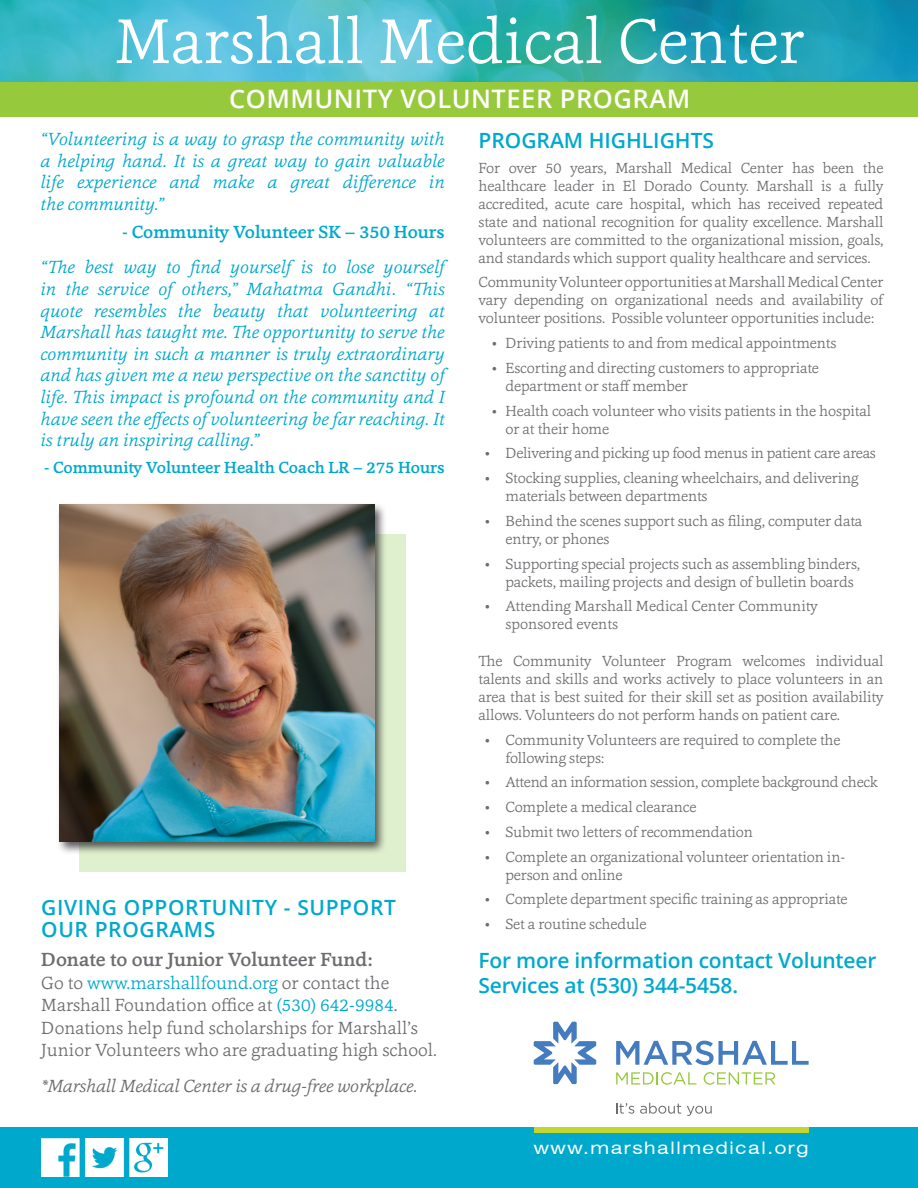
<style>
.page{position:relative;width:918px;height:1188px;background:#fff}
.page>*{position:absolute;margin:0;border:0;box-sizing:border-box;transform-origin:0 0}
.t1{font:300 64.5px "Cassia";color:#fff}
.t2{font:600 25.5px "Open Sans";letter-spacing:.02em;color:#fff}
.Subhead{font:600 21px/25.2px "Open Sans";letter-spacing:-.01em;color:#00a9cc}
.Subhead-2{font:600 21px/22.5px "Open Sans";letter-spacing:.03em;color:#00a9cc}
.Body_Text{font:600 21px "Open Sans";color:#00a9cc}
.Subhead-3{font:500 19.5px "Cassia";color:#6c6d70}
.Body_Text-2{font:italic 300 18px/21.6px "Cassia";color:#00a9cc;text-align:justify}
.Subhead-4{font:300 18px/22.5px "Cassia";color:#6c6d70}
.Subhead-5{font:italic 300 18px "Cassia";letter-spacing:-.01em;color:#6c6d70}
.Body_Text-3{font:500 18px "Cassia";color:#00a9cc}
.t3{font:expanded 17.25px "Swiss 721 BT";letter-spacing:.095em;color:#fff}
.Body_Text-4{font:500 16.5px "Cassia";color:#00a9cc}
.Subhead-6{font:300 15px/18px "Cassia";letter-spacing:-.01em;color:#6c6d70}
.s1{color:#00a9cc}
</style>
<div class="page">
<svg style="left:0;top:0;width:918px;height:82px;background:#39b1c1"></svg>
<div style="left:0;top:82px;width:918px;height:35px;background:#97c93c"></div>
<div style="left:0;top:1128px;width:918px;height:60px;background:#00a9cc"></div>
<svg style="left:616px;top:1072px;width:80px;height:13px"></svg>
<svg style="left:704px;top:1072px;width:71px;height:13px"></svg>
<svg style="left:616px;top:1041px;width:193px;height:24px"></svg>
<svg style="left:616px;top:1103px;width:18px;height:11px"></svg>
<svg style="left:640px;top:1103px;width:41px;height:11px"></svg>
<svg style="left:687px;top:1106px;width:25px;height:10px"></svg>
<svg style="left:534px;top:1022px;width:62px;height:62px"></svg>
<div style="left:79px;top:534px;width:327px;height:337px;background:#dff0cf"></div>
<div style="left:56px;top:502px;width:331px;height:354px;background:#231f20;opacity:.75"></div>
<img style="left:59px;top:504px;width:315px;height:338px">
<img style="left:41px;top:1138px;width:126px;height:39px">
<div style="left:534px;top:1128px;width:275px;height:5px;background:#c1d72f"></div>
<p class="t1" style="left:115px;top:-2px;width:692px">Marshall Medical Center</p>
<p class="t2" style="left:229px;top:81px;width:463px">COMMUNITY VOLUNTEER PROGRAM</p>
<p class="Body_Text-2" style="left:40px;top:128px;width:406px">“Volunteering is a way to grasp the community with a helping hand. It is a great way to gain valuable life experience and make a great difference in the community.”</p>
<p class="Body_Text-3" style="left:122px;top:220px;width:324px">- Community Volunteer SK – 350 Hours</p>
<p class="Body_Text-2" style="left:40px;top:256px;width:406px">“The best way to find yourself is to lose yourself in the service of others,” Mahatma Gandhi. “This quote resembles the beauty that volunteering at Marshall has taught me. The opportunity to serve the community in such a manner is truly extraordinary and has given me a new perspective on the sanctity of life. This impact is profound on the community and I have seen the effects of volunteering be far reaching. It is truly an inspiring calling.”</p>
<p class="Body_Text-4" style="left:44px;top:456px;width:402px">- Community Volunteer Health Coach LR – 275 Hours</p>
<p class="Subhead-2" style="left:41px;top:895px;width:356px">GIVING OPPORTUNITY - SUPPORT<br>OUR PROGRAMS</p>
<p class="Subhead-3" style="left:41px;top:947px;width:333px">Donate to our Junior Volunteer Fund:</p>
<p class="Subhead-4" style="left:41px;top:971px;width:397px">Go to <span class="s1">www.marshallfound.org</span> or contact the Marshall Foundation office at <span class="s1">(530) 642-9984</span>.<br>Donations help fund scholarships for Marshall’s Junior Volunteers who are graduating high school.</p>
<p class="Subhead-5" style="left:41px;top:1074px;width:378px">*Marshall Medical Center is a drug-free workplace.</p>
<p class="Body_Text" style="left:478px;top:126px;width:237px">PROGRAM HIGHLIGHTS</p>
<p class="Subhead-6" style="left:478px;top:158px;width:407px;text-align:justify">For over 50 years, Marshall Medical Center has been the healthcare leader in El Dorado County. Marshall is a fully accredited, acute care hospital, which has received repeated state and national recognition for quality excellence. Marshall volunteers are committed to the organizational mission, goals, and standards which support quality healthcare and services.</p>
<p class="Subhead-6" style="left:478px;top:273px;width:407px;text-align:justify">Community Volunteer opportunities at Marshall Medical Center vary depending on organizational needs and availability of volunteer positions. Possible volunteer opportunities include:</p>
<p class="Subhead-6" style="left:492px;top:334px;width:346px">• Driving patients to and from medical appointments</p>
<p class="Subhead-6" style="left:506px;top:358px;width:315px;text-indent:-14px">• Escorting and directing customers to appropriate department or staff member</p>
<p class="Subhead-6" style="left:506px;top:401px;width:367px;text-indent:-14px">• Health coach volunteer who visits patients in the hospital or at their home</p>
<p class="Subhead-6" style="left:485px;top:444px;width:392px">• Delivering and picking up food menus in patient care areas</p>
<p class="Subhead-6" style="left:506px;top:469px;width:355px;text-indent:-20px">• Stocking supplies, cleaning wheelchairs, and delivering materials between departments</p>
<p class="Subhead-6" style="left:506px;top:511px;width:358px;text-indent:-20px">• Behind the scenes support such as filing, computer data entry, or phones</p>
<p class="Subhead-6" style="left:506px;top:554px;width:356px;text-indent:-20px">• Supporting special projects such as assembling binders, packets, mailing projects and design of bulletin boards</p>
<p class="Subhead-6" style="left:506px;top:597px;width:314px;text-indent:-20px">• Attending Marshall Medical Center Community sponsored events</p>
<p class="Subhead-6" style="left:478px;top:651px;width:407px;text-align:justify">The Community Volunteer Program welcomes individual talents and skills and works actively to place volunteers in an area that is best suited for their skill set as position availability allows. Volunteers do not perform hands on patient care.</p>
<p class="Subhead-6" style="left:506px;top:730px;width:337px;text-indent:-20px">• Community Volunteers are required to complete the following steps:</p>
<p class="Subhead-6" style="left:485px;top:773px;width:394px">• Attend an information session, complete background check</p>
<p class="Subhead-6" style="left:485px;top:798px;width:213px">• Complete a medical clearance</p>
<p class="Subhead-6" style="left:485px;top:822px;width:269px">• Submit two letters of recommendation</p>
<p class="Subhead-6" style="left:506px;top:847px;width:341px;text-indent:-20px">• Complete an organizational volunteer orientation in&shy;person and online</p>
<p class="Subhead-6" style="left:485px;top:890px;width:364px">• Complete department specific training as appropriate</p>
<p class="Subhead-6" style="left:485px;top:915px;width:163px">• Set a routine schedule</p>
<p class="Subhead" style="left:478px;top:947px;width:399px">For more information contact Volunteer<br>Services at (530) 344-5458.</p>
<p class="t3" style="left:534px;top:1137px;width:276px">www.marshallmedical.org</p>
</div>
